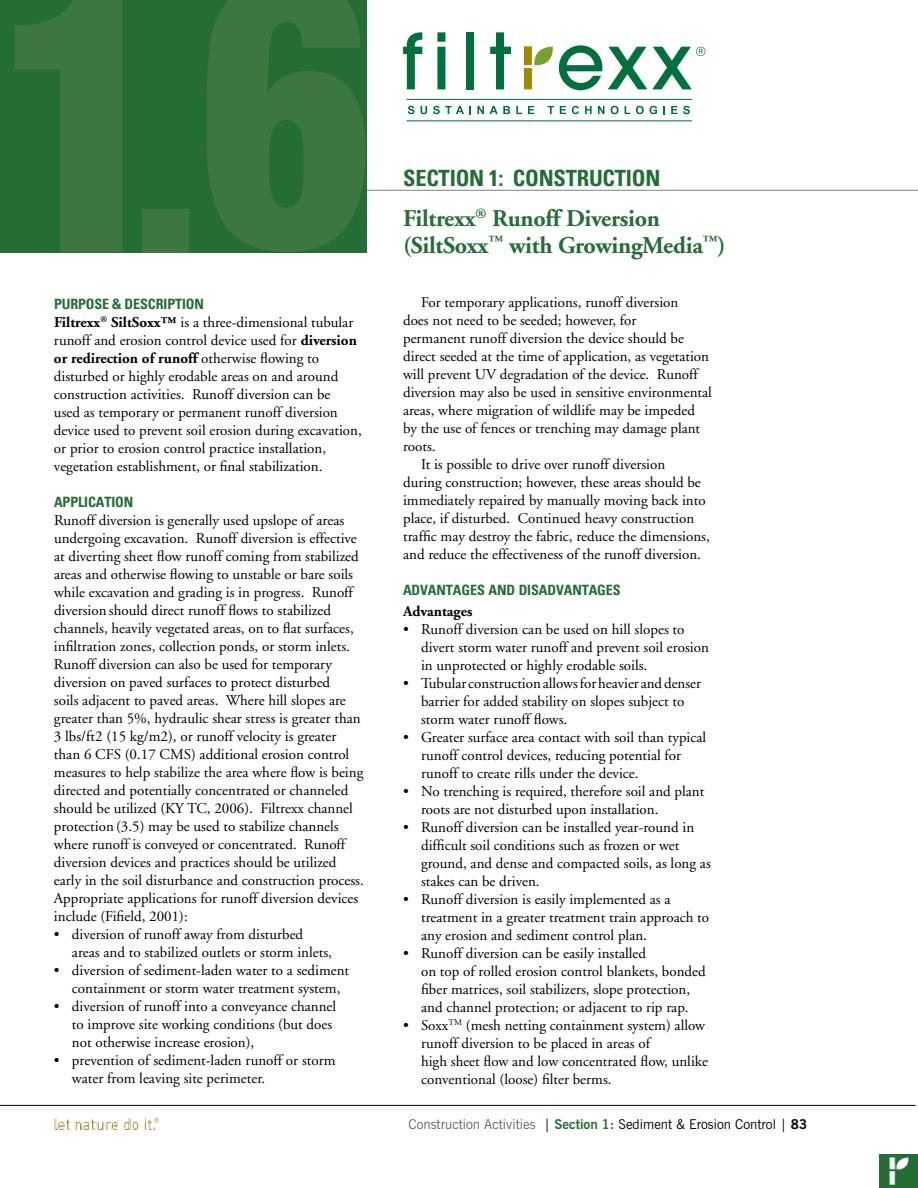
<style>
.page{position:relative;width:918px;height:1188px;background:#fff}
.page>*{position:absolute;margin:0;border:0;box-sizing:border-box;transform-origin:0 0}
.t1{font:395.7px "Sans Black Condensed DTC";color:#3d7740;scale:.91 1}
.t2{font:700 24px/27px "Adobe Garamond";letter-spacing:-.01em;color:#246e36}
.t3{font:700 condensed 22.5px "Univers";letter-spacing:-.01em;color:#246e36}
.t4{font:15px/18px "Adobe Garamond";color:#000}
.t5{font:700 15px "Adobe Garamond";color:#000}
.t6{font:700 condensed 14.25px "Univers";letter-spacing:-.01em;color:#246e36}
.t7{font:13.5px "News Gothic BT";color:#000}
.s1{font-size:300px}
.s2{font-weight:700}
.s3{color:#636466}
.s4{font-weight:700;color:#246e36}
</style>
<div class="page">
<hr style="left:0;top:1105px;width:916px;height:1px;background:#000">
<div style="left:879px;top:1154px;width:39px;height:34px;background:#246e36"></div>
<img style="left:55px;top:1117px;width:104px;height:12px">
<img style="left:890px;top:1157px;width:19px;height:28px">
<hr style="left:0;top:190px;width:918px;height:1px;background:#000">
<div style="left:0;top:0;width:366px;height:252px;background:#246e36"></div>
<svg style="left:403px;top:32px;width:19px;height:57px"></svg>
<svg style="left:437px;top:32px;width:8px;height:57px"></svg>
<div style="left:466px;top:32px;width:8px;height:57px;background:#00703c"></div>
<svg style="left:490px;top:32px;width:21px;height:57px"></svg>
<svg style="left:524px;top:45px;width:78px;height:45px"></svg>
<hr style="left:406px;top:99px;width:286px;height:1px;background:#00703c">
<hr style="left:406px;top:121px;width:286px;height:1px;background:#00703c">
<svg style="left:608px;top:47px;width:97px;height:42px"></svg>
<svg style="left:408px;top:106px;width:6px;height:8px"></svg>
<svg style="left:421px;top:106px;width:6px;height:8px"></svg>
<svg style="left:433px;top:106px;width:31px;height:8px"></svg>
<svg style="left:477px;top:106px;width:7px;height:8px"></svg>
<svg style="left:490px;top:106px;width:20px;height:8px"></svg>
<svg style="left:516px;top:106px;width:6px;height:8px"></svg>
<svg style="left:528px;top:106px;width:6px;height:8px"></svg>
<svg style="left:548px;top:106px;width:6px;height:8px"></svg>
<svg style="left:560px;top:106px;width:6px;height:8px"></svg>
<svg style="left:572px;top:106px;width:7px;height:8px"></svg>
<svg style="left:585px;top:106px;width:7px;height:8px"></svg>
<svg style="left:598px;top:106px;width:7px;height:8px"></svg>
<svg style="left:611px;top:106px;width:8px;height:8px"></svg>
<svg style="left:625px;top:106px;width:5px;height:8px"></svg>
<svg style="left:636px;top:106px;width:21px;height:8px"></svg>
<svg style="left:663px;top:106px;width:2px;height:8px"></svg>
<svg style="left:671px;top:106px;width:6px;height:8px"></svg>
<svg style="left:683px;top:106px;width:7px;height:8px"></svg>
<h1 class="t1" style="left:-3px;top:-120px;width:411px">1<span class="s1">.</span>6</h1>
<p class="t6" style="left:54px;top:295px;width:151px">PURPOSE &amp; DESCRIPTION</p>
<p class="t4" style="left:54px;top:314px;width:309px"><span class="s2">Filtrexx</span><sup>®</sup> <span class="s2">SiltSoxx™</span> is a three-dimensional tubular runoff and erosion control device used for <span class="s2">diversion or redirection of runoff</span> otherwise flowing to disturbed or highly erodable areas on and around construction activities. Runoff diversion can be<br>used as temporary or permanent runoff diversion device used to prevent soil erosion during excavation, or prior to erosion control practice installation, vegetation establishment, or final stabilization.</p>
<p class="t6" style="left:54px;top:493px;width:81px">APPLICATION</p>
<p class="t4" style="left:54px;top:512px;width:311px">Runoff diversion is generally used upslope of areas undergoing excavation. Runoff diversion is effective at diverting sheet flow runoff coming from stabilized areas and otherwise flowing to unstable or bare soils while excavation and grading is in progress. Runoff diversion should direct runoff flows to stabilized channels, heavily vegetated areas, on to flat surfaces, infiltration zones, collection ponds, or storm inlets.<br>Runoff diversion can also be used for temporary diversion on paved surfaces to protect disturbed<br>soils adjacent to paved areas. Where hill slopes are greater than 5%, hydraulic shear stress is greater than 3 lbs/ft2 (15 kg/m2), or runoff velocity is greater than 6 CFS (0.17 CMS) additional erosion control measures to help stabilize the area where flow is being directed and potentially concentrated or channeled should be utilized (KY TC, 2006). Filtrexx channel protection (3.5) may be used to stabilize channels where runoff is conveyed or concentrated. Runoff diversion devices and practices should be utilized early in the soil disturbance and construction process.<br>Appropriate applications for runoff diversion devices include (Fifield, 2001):</p>
<p class="t4" style="left:72px;top:926px;width:262px;text-indent:-18px">• diversion of runoff away from disturbed areas and to stabilized outlets or storm inlets,</p>
<p class="t4" style="left:72px;top:962px;width:279px;text-indent:-18px">• diversion of sediment-laden water to a sediment containment or storm water treatment system,</p>
<p class="t4" style="left:72px;top:998px;width:266px;text-indent:-18px">• diversion of runoff into a conveyance channel to improve site working conditions (but does not otherwise increase erosion),</p>
<p class="t4" style="left:72px;top:1052px;width:265px;text-indent:-18px">• prevention of sediment-laden runoff or storm water from leaving site perimeter.</p>
<h3 class="t3" style="left:403px;top:164px;width:259px">SECTION 1: CONSTRUCTION</h3>
<h2 class="t2" style="left:403px;top:206px;width:324px">Filtrexx<sup>®</sup> Runoff Diversion (SiltSoxx<sup>™</sup> with GrowingMedia<sup>™</sup>)</h2>
<p class="t4" style="left:421px;top:294px;width:259px">For temporary applications, runoff diversion</p>
<p class="t4" style="left:403px;top:312px;width:235px">does not need to be seeded; however, for</p>
<p class="t4" style="left:403px;top:330px;width:282px">permanent runoff diversion the device should be</p>
<p class="t4" style="left:403px;top:348px;width:307px">direct seeded at the time of application, as vegetation</p>
<p class="t4" style="left:403px;top:366px;width:296px">will prevent UV degradation of the device. Runoff</p>
<p class="t4" style="left:403px;top:384px;width:310px">diversion may also be used in sensitive environmental</p>
<p class="t4" style="left:403px;top:402px;width:293px">areas, where migration of wildlife may be impeded</p>
<p class="t4" style="left:403px;top:420px;width:299px">by the use of fences or trenching may damage plant</p>
<p class="t4" style="left:403px;top:438px;width:34px">roots.</p>
<p class="t4" style="left:421px;top:456px;width:246px">It is possible to drive over runoff diversion</p>
<p class="t4" style="left:403px;top:474px;width:299px">during construction; however, these areas should be</p>
<p class="t4" style="left:403px;top:492px;width:304px">immediately repaired by manually moving back into</p>
<p class="t4" style="left:403px;top:510px;width:293px">place, if disturbed. Continued heavy construction</p>
<p class="t4" style="left:403px;top:528px;width:308px">traffic may destroy the fabric, reduce the dimensions,</p>
<p class="t4" style="left:403px;top:546px;width:299px">and reduce the effectiveness of the runoff diversion.</p>
<p class="t6" style="left:403px;top:581px;width:219px">ADVANTAGES AND DISADVANTAGES</p>
<p class="t5" style="left:403px;top:604px;width:71px">Advantages</p>
<p class="t4" style="left:421px;top:621px;width:289px;text-indent:-18px">• Runoff diversion can be used on hill slopes to divert storm water runoff and prevent soil erosion in unprotected or highly erodable soils.</p>
<p class="t4" style="left:421px;top:675px;width:282px;text-indent:-18px">• Tubular construction allows for heavier and denser barrier for added stability on slopes subject to storm water runoff flows.</p>
<p class="t4" style="left:421px;top:729px;width:287px;text-indent:-18px">• Greater surface area contact with soil than typical runoff control devices, reducing potential for runoff to create rills under the device.</p>
<p class="t4" style="left:421px;top:783px;width:285px;text-indent:-18px">• No trenching is required, therefore soil and plant roots are not disturbed upon installation.</p>
<p class="t4" style="left:421px;top:819px;width:291px;text-indent:-18px">• Runoff diversion can be installed year-round in difficult soil conditions such as frozen or wet ground, and dense and compacted soils, as long as stakes can be driven.</p>
<p class="t4" style="left:421px;top:891px;width:290px;text-indent:-18px">• Runoff diversion is easily implemented as a treatment in a greater treatment train approach to any erosion and sediment control plan.</p>
<p class="t4" style="left:421px;top:945px;width:286px;text-indent:-18px">• Runoff diversion can be easily installed<br>on top of rolled erosion control blankets, bonded fiber matrices, soil stabilizers, slope protection, and channel protection; or adjacent to rip rap.</p>
<p class="t4" style="left:421px;top:1017px;width:288px;text-indent:-18px">• Soxx<sup>TM</sup> (mesh netting containment system) allow runoff diversion to be placed in areas of<br>high sheet flow and low concentrated flow, unlike conventional (loose) filter berms.</p>
<p class="t7" style="left:409px;top:1116px;width:400px"><span class="s3">Construction Activities</span> | <span class="s4">Section 1:</span> Sediment &amp; Erosion Control | <span class="s2">83</span></p>
</div>
